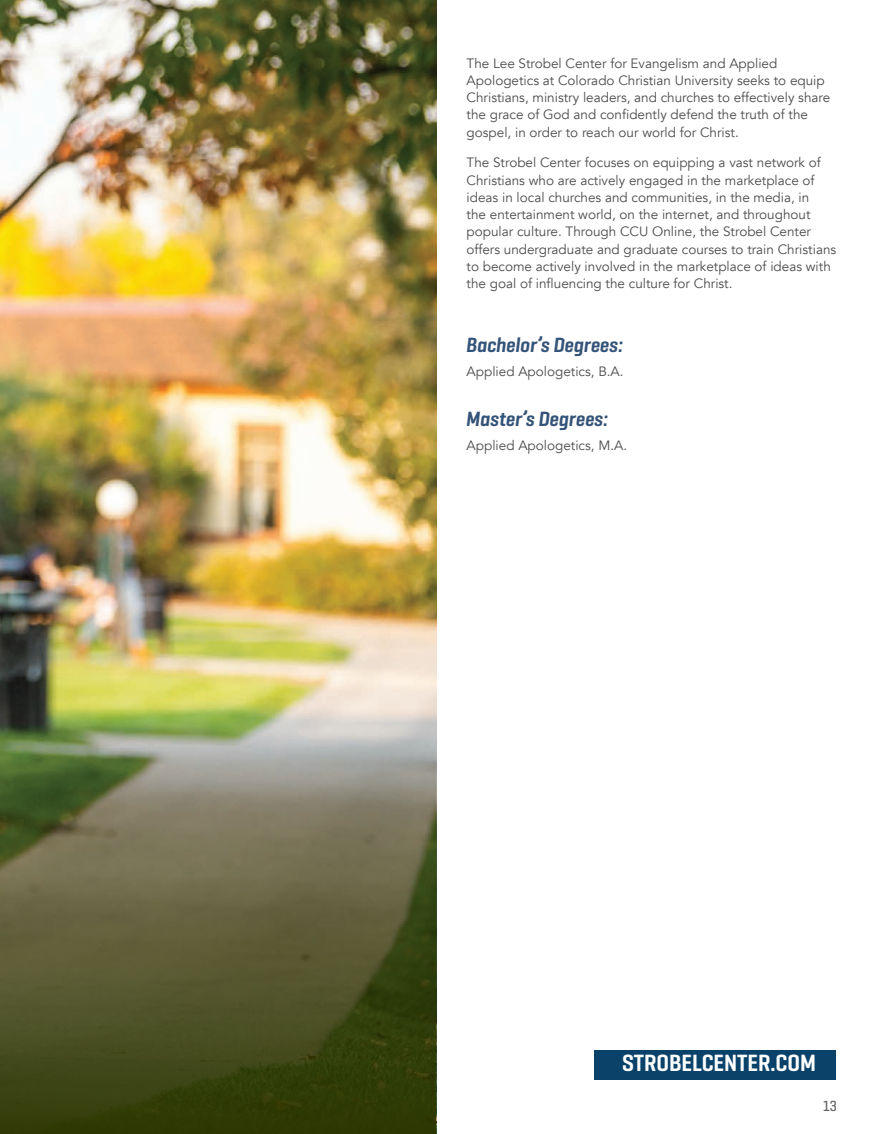
<style>
.page{position:relative;width:891px;height:1134px;background:#fff}
.page>*{position:absolute;margin:0;border:0;box-sizing:border-box;transform-origin:0 0}
.Cover_-_All_Things{font:600 24px "Geogrotesque Cond";color:#fff}
.Subheads{font:italic 600 21px "Geogrotesque Cond";color:#345378}
.Page_Numbers{font:500 15px "Geogrotesque Cond";color:#636366}
.Body_Copy{font:13.5px/17.2px "Avenir";color:#4b4c4d}
.Program_List{font:13.5px "Avenir";color:#4b4c4d}
</style>
<div class="page">
<img style="left:0;top:0;width:436px;height:747px">
<svg style="left:0;top:747px;width:436px;height:387px;background:#5c5f39"></svg>
<div style="left:594px;top:1050px;width:242px;height:29px;background:#0a426a"></div>
<p class="Body_Copy" style="left:467px;top:54px;width:365px">The Lee Strobel Center for Evangelism and Applied Apologetics at Colorado Christian University seeks to equip Christians, ministry leaders, and churches to effectively share the grace of God and confidently defend the truth of the gospel, in order to reach our world for Christ.</p>
<p class="Body_Copy" style="left:467px;top:154px;width:371px">The Strobel Center focuses on equipping a vast network of Christians who are actively engaged in the marketplace of ideas in local churches and communities, in the media, in<br>the entertainment world, on the internet, and throughout popular culture. Through CCU Online, the Strobel Center offers undergraduate and graduate courses to train Christians to become actively involved in the marketplace of ideas with the goal of influencing the culture for Christ.</p>
<h4 class="Subheads" style="left:467px;top:332px;width:158px">Bachelor’s Degrees:</h4>
<p class="Program_List" style="left:467px;top:363px;width:159px">Applied Apologetics, B.A.</p>
<h4 class="Subheads" style="left:467px;top:406px;width:143px">Master’s Degrees:</h4>
<p class="Program_List" style="left:467px;top:437px;width:162px">Applied Apologetics, M.A.</p>
<h1 class="Cover_-_All_Things" style="left:622px;top:1048px;width:196px">STROBELCENTER.COM</h1>
<p class="Page_Numbers" style="left:823px;top:1096px;width:15px">13</p>
</div>
